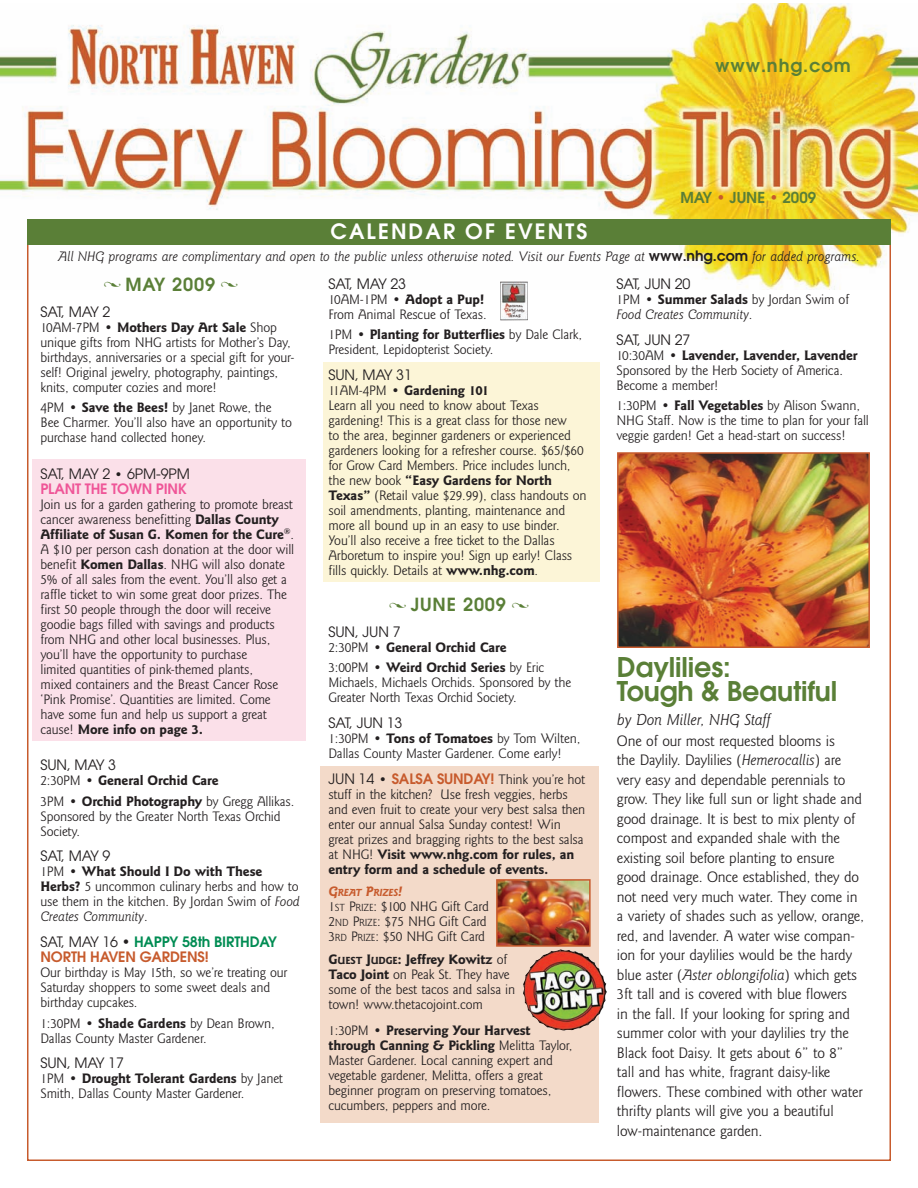
<style>
.page{position:relative;width:918px;height:1188px;background:#fff}
.page>*{position:absolute;margin:0;border:0;box-sizing:border-box;transform-origin:0 0}
.t1{font:600 27px/24px "Avant Garde";letter-spacing:-.005em;color:#5a7f37}
.t2{font:600 21px "Avant Garde";letter-spacing:.1em;color:#fff}
.t3{font:600 18px "Avant Garde";letter-spacing:.05em;color:#5a7f37}
.t4{font:italic 16.5px "Goudy Sans";letter-spacing:-.01em;color:#231f20}
.t5{font:15.75px/19.5px "Goudy Sans";letter-spacing:-.01em;color:#231f20}
.t6{font:600 15px "Avant Garde";color:#5a7f37}
.t7{font:14.25px/15px "Goudy Sans";letter-spacing:-.01em;color:#231f20}
.t8{font:italic 14.25px/15px "Goudy Sans";letter-spacing:-.005em;color:#231f20}
.t9{font:700 14.25px/20.4px "Goudy Sans";letter-spacing:-.01em;color:#231f20}
.t10{font:14.25px "Avant Garde";letter-spacing:-.01em;color:#231f20}
.t11{font:600 14.25px/15px "Avant Garde";letter-spacing:-.01em;color:#c75b2d}
.t12{font:600 14.25px/15px "Avant Garde";letter-spacing:-.01em;color:#ef5698}
.t13{font:italic 700 10.65px "Goudy Sans";letter-spacing:-.015em;color:#c75b2d}
.s1{color:#c75b2d}
.s2{font-family:"Avant Garde";font-weight:600;font-style:normal}
.s3{font-weight:700}
.s4{font-weight:400;color:#231f20}
.s5{font-family:"Goudy Sans";font-weight:400;color:#231f20}
.s6{font-weight:400}
.s7{font-style:italic}
.s8{color:#008c53}
.s9{font-style:normal}
.s10{font-weight:700;font-style:normal}
.s11{font-family:"Avant Garde"}
.s12{font-family:"Avant Garde";font-weight:600;color:#c75b2d}
.s13{font-size:14.25px}
.s14{font-size:10.65px}
.s15{font-weight:700;font-size:10.65px}
</style>
<div class="page">
<div style="left:320px;top:766px;width:279px;height:356px;background:#f3dac9"></div>
<img style="left:0;top:3px;width:918px;height:286px">
<div style="left:27px;top:219px;width:864px;height:25px;background:#5a7f37"></div>
<div style="left:323px;top:362px;width:277px;height:220px;background:#fcf5d7"></div>
<div style="left:33px;top:460px;width:273px;height:281px;background:#fbe0e9"></div>
<img style="left:620px;top:455px;width:247px;height:190px">
<div style="left:617px;top:452px;width:253px;height:196px;border:2px solid #c75b2d"></div>
<img style="left:523px;top:949px;width:84px;height:82px">
<img style="left:500px;top:282px;width:28px;height:38px">
<img style="left:499px;top:882px;width:89px;height:62px">
<div style="left:496px;top:879px;width:95px;height:68px;border:2px solid #c75b2d"></div>
<svg style="left:104px;top:282px;width:17px;height:5px"></svg>
<svg style="left:221px;top:282px;width:17px;height:5px"></svg>
<p class="t3" style="left:715px;top:59px;width:137px">www.nhg.com</p>
<p class="t6" style="left:680px;top:192px;width:137px">MAY <span class="s1">•</span> JUNE <span class="s1">•</span> 2009</p>
<h2 class="t2" style="left:331px;top:223px;width:258px">CALENDAR OF EVENTS</h2>
<p class="t8" style="left:58px;top:248px;width:803px">All NHG programs are complimentary and open to the public unless otherwise noted. Visit our Events Page at <span class="s2">www.nhg.com</span> for added programs.</p>
<p class="t3" style="left:126px;top:277px;width:91px">MAY 2009</p>
<p class="t10" style="left:40px;top:306px;width:71px">SAT, MAY 2</p>
<p class="t7" style="left:40px;top:319px;width:256px">10AM-7PM • <span class="s3">Mothers Day Art Sale</span> Shop unique gifts from NHG artists for Mother’s Day, birthdays, anniversaries or a special gift for your&shy;self! Original jewelry, photography, paintings, knits, computer cozies and more!</p>
<p class="t7" style="left:40px;top:400px;width:253px">4PM • <span class="s3">Save the Bees!</span> by Janet Rowe, the<br>Bee Charmer. You’ll also have an opportunity to purchase hand collected honey.</p>
<p class="t12" style="left:40px;top:467px;width:151px"><span class="s4">SAT, MAY 2</span> <span class="s5">•</span> <span class="s4">6PM-9PM<br></span>PLANT THE TOWN PINK</p>
<p class="t7" style="left:40px;top:496px;width:255px">Join us for a garden gathering to promote breast cancer awareness benefitting <span class="s3">Dallas County Affiliate of Susan G. Komen for the Cure</span><sup>®</sup>.<br>A $10 per person cash donation at the door will benefit <span class="s3">Komen Dallas</span>. NHG will also donate 5% of all sales from the event. You’ll also get a raffle ticket to win some great door prizes. The first 50 people through the door will receive goodie bags filled with savings and products from NHG and other local businesses. Plus, you’ll have the opportunity to purchase<br>limited quantities of pink-themed plants,<br>mixed containers and the Breast Cancer Rose ‘Pink Promise’. Quantities are limited. Come have some fun and help us support a great cause! <span class="s3">More info on page 3.</span></p>
<p class="t10" style="left:40px;top:760px;width:77px">SUN, MAY 3</p>
<p class="t9" style="left:40px;top:770px;width:255px"><span class="s6">2:30PM •</span> General Orchid Care<br><span class="s6">3PM •</span> Orchid Photography <span class="s6">by Gregg Allikas.</span></p>
<p class="t7" style="left:40px;top:808px;width:242px">Sponsored by the Greater North Texas Orchid<br>Society.</p>
<p class="t10" style="left:40px;top:851px;width:71px">SAT, MAY 9</p>
<p class="t7" style="left:40px;top:864px;width:261px">1PM • <span class="s3">What Should I Do with These Herbs?</span> 5 uncommon culinary herbs and how to use them in the kitchen. By Jordan Swim of <span class="s7">Food Creates Community</span>.</p>
<p class="t11" style="left:40px;top:936px;width:238px"><span class="s4">SAT, MAY 16 •</span> <span class="s8">HAPPY 58th BIRTHDAY<br></span>NORTH HAVEN GARDENS!</p>
<p class="t7" style="left:40px;top:965px;width:248px">Our birthday is May 15th, so we’re treating our<br>Saturday shoppers to some sweet deals and birthday cupcakes.</p>
<p class="t7" style="left:40px;top:1015px;width:236px">1:30PM • <span class="s3">Shade Gardens</span> by Dean Brown,<br>Dallas County Master Gardener.</p>
<p class="t10" style="left:40px;top:1058px;width:85px">SUN, MAY 17</p>
<p class="t7" style="left:40px;top:1071px;width:244px">1PM • <span class="s3">Drought Tolerant Gardens</span> by Janet<br>Smith, Dallas County Master Gardener.</p>
<p class="t10" style="left:617px;top:278px;width:75px">SAT, JUN 20</p>
<p class="t8" style="left:617px;top:292px;width:234px"><span class="s9">1PM •</span> <span class="s10">Summer Salads</span> <span class="s9">by Jordan Swim of<br></span>Food Creates Community<span class="s9">.</span></p>
<p class="t10" style="left:617px;top:334px;width:75px">SAT, JUN 27</p>
<p class="t7" style="left:617px;top:347px;width:243px">10:30AM • <span class="s3">Lavender, Lavender, Lavender<br></span>Sponsored by the Herb Society of America.<br>Become a member!</p>
<p class="t7" style="left:617px;top:398px;width:254px">1:30PM • <span class="s3">Fall Vegetables</span> by Alison Swann,<br>NHG Staff. Now is the time to plan for your fall veggie garden! Get a head-start on success!</p>
<p class="t10" style="left:329px;top:278px;width:79px">SAT, MAY 23</p>
<p class="t7" style="left:329px;top:292px;width:160px">10AM-1PM • <span class="s3">Adopt a Pup!<br></span>From Animal Rescue of Texas.</p>
<p class="t7" style="left:329px;top:327px;width:255px">1PM • <span class="s3">Planting for Butterflies</span> by Dale Clark,<br>President, Lepidopterist Society.</p>
<p class="t10" style="left:329px;top:370px;width:85px">SUN, MAY 31</p>
<p class="t7" style="left:329px;top:383px;width:260px">11AM-4PM • <span class="s3">Gardening 101<br></span>Learn all you need to know about Texas gardening! This is a great class for those new<br>to the area, beginner gardeners or experienced gardeners looking for a refresher course. $65/$60 for Grow Card Members. Price includes lunch, the new book <span class="s3">“Easy Gardens for North Texas”</span> (Retail value $29.99), class handouts on soil amendments, planting, maintenance and more all bound up in an easy to use binder.<br>You’ll also receive a free ticket to the Dallas Arboretum to inspire you! Sign up early! Class fills quickly. Details at <span class="s3">www.nhg.com</span>.</p>
<p class="t3" style="left:411px;top:598px;width:97px">JUNE 2009</p>
<p class="t10" style="left:328px;top:626px;width:74px">SUN, JUN 7</p>
<p class="t9" style="left:328px;top:637px;width:217px"><span class="s6">2:30PM •</span> General Orchid Care<br><span class="s6">3:00PM •</span> Weird Orchid Series <span class="s6">by Eric</span></p>
<p class="t7" style="left:328px;top:675px;width:244px">Michaels, Michaels Orchids. Sponsored by the<br>Greater North Texas Orchid Society.</p>
<p class="t10" style="left:328px;top:717px;width:75px">SAT, JUN 13</p>
<p class="t7" style="left:328px;top:731px;width:253px">1:30PM • <span class="s3">Tons of Tomatoes</span> by Tom Wilten,<br>Dallas County Master Gardener. Come early!</p>
<p class="t7" style="left:328px;top:771px;width:258px"><span class="s11">JUN 14</span> • <span class="s12">SALSA SUNDAY!</span> Think you’re hot stuff in the kitchen? Use fresh veggies, herbs and even fruit to create your very best salsa then enter our annual Salsa Sunday contest! Win great prizes and bragging rights to the best salsa at NHG! <span class="s3">Visit www.nhg.com for rules, an entry form and a schedule of events.</span></p>
<p class="t13" style="left:328px;top:886px;width:76px"><span class="s13">G</span>REAT <span class="s13">P</span>RIZES<span class="s13">!</span></p>
<p class="t7" style="left:328px;top:899px;width:162px">1<span class="s14">ST</span> P<span class="s14">RIZE</span>: $100 NHG Gift Card<br>2<span class="s14">ND</span> P<span class="s14">RIZE</span>: $75 NHG Gift Card<br>3<span class="s14">RD</span> P<span class="s14">RIZE</span>: $50 NHG Gift Card</p>
<p class="t7" style="left:328px;top:951px;width:188px"><span class="s3">G</span><span class="s15">UEST</span> <span class="s3">J</span><span class="s15">UDGE</span><span class="s3">: Jeffrey Kowitz</span> of<br><span class="s3">Taco Joint</span> on Peak St. They have some of the best tacos and salsa in town! www.thetacojoint.com</p>
<p class="t7" style="left:329px;top:1022px;width:246px">1:30PM • <span class="s3">Preserving Your Harvest through Canning &amp; Pickling</span> Melitta Taylor, Master Gardener. Local canning expert and vegetable gardener, Melitta, offers a great beginner program on preserving tomatoes, cucumbers, peppers and more.</p>
<h1 class="t1" style="left:617px;top:658px;width:222px">Daylilies:<br>Tough &amp; Beautiful</h1>
<p class="t4" style="left:617px;top:710px;width:155px">by Don Miller, NHG Staff</p>
<p class="t5" style="left:617px;top:731px;width:249px">One of our most requested blooms is<br>the Daylily. Daylilies (<span class="s7">Hemerocallis</span>) are very easy and dependable perennials to grow. They like full sun or light shade and good drainage. It is best to mix plenty of compost and expanded shale with the existing soil before planting to ensure good drainage. Once established, they do not need very much water. They come in a variety of shades such as yellow, orange, red, and lavender. A water wise compan&shy;ion for your daylilies would be the hardy blue aster (<span class="s7">Aster oblongifolia</span>) which gets 3ft tall and is covered with blue flowers<br>in the fall. If your looking for spring and summer color with your daylilies try the Black foot Daisy. It gets about 6” to 8” tall and has white, fragrant daisy-like flowers. These combined with other water thrifty plants will give you a beautiful low-maintenance garden.</p>
</div>
